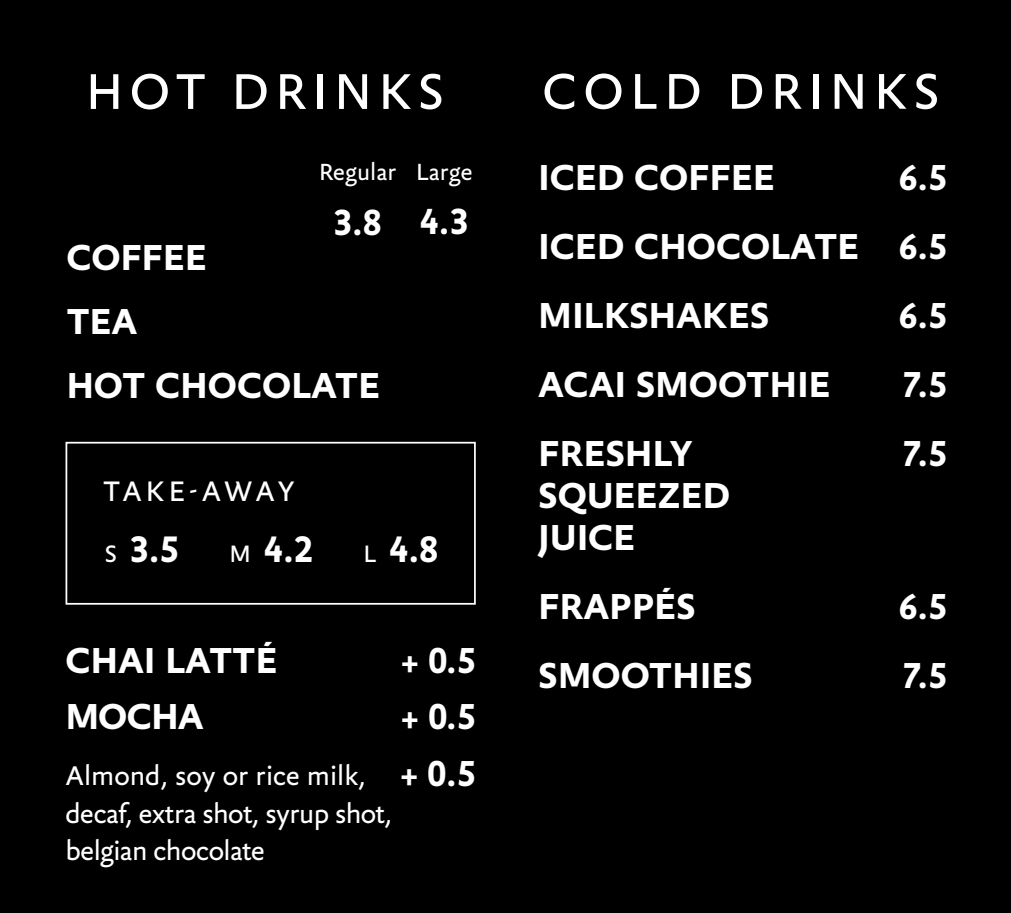
<style>
.page{position:relative;width:1011px;height:913px;background:#000}
.page>*{position:absolute;margin:0;border:0;box-sizing:border-box;transform-origin:0 0}
.t1{font:54.46px "Yoga Sans OT";letter-spacing:.12em;color:#fff}
.t2{font:700 40.04px "Yoga Sans OT";color:#fff}
.t3{font:700 39.45px "Yoga Sans OT";color:#fff}
.t4{font:700 39.2px/69px "Yoga Sans OT";letter-spacing:.01em;color:#fff}
.t5{font:30.59px "Yoga Sans OT";letter-spacing:.08em;color:#fff}
.t6{font:29.29px/37.5px "Yoga Sans OT";letter-spacing:-.02em;color:#fff}
.t7{font:25.38px "Yoga Sans OT";color:#fff}
.s1{font-weight:400;font-size:25.72px}
.s2{font-weight:700;font-size:39.2px}
</style>
<div class="page">
<div style="left:66px;top:442px;width:410px;height:163px;border:2px solid #fff"></div>
<h1 class="t1" style="left:86px;top:63px;width:359px">HOT DRINKS</h1>
<h1 class="t1" style="left:542px;top:63px;width:399px">COLD DRINKS</h1>
<p class="t7" style="left:319px;top:158px;width:79px">Regular</p>
<p class="t3" style="left:333px;top:201px;width:50px">3.8</p>
<p class="t4" style="left:67px;top:226px;width:315px;line-height:64px">COFFEE<br>TEA<br>HOT CHOCOLATE</p>
<p class="t7" style="left:416px;top:158px;width:58px">Large</p>
<p class="t3" style="left:420px;top:201px;width:51px">4.3</p>
<p class="t5" style="left:103px;top:475px;width:193px">TAKE-AWAY</p>
<p class="t2" style="left:105px;top:528px;width:76px"><span class="s1">S</span> 3.5</p>
<p class="t2" style="left:230px;top:528px;width:85px"><span class="s1">M</span> 4.2</p>
<p class="t2" style="left:364px;top:528px;width:77px"><span class="s1">L</span> 4.8</p>
<p class="t4" style="left:66px;top:627px;width:213px">CHAI LATTÉ</p>
<p class="t4" style="left:400px;top:627px;width:78px">+ 0.5</p>
<p class="t4" style="left:66px;top:682px;width:139px">MOCHA</p>
<p class="t4" style="left:400px;top:682px;width:78px">+ 0.5</p>
<p class="t6" style="left:66px;top:757px;width:412px">Almond, soy or rice milk, <span class="s2">+ 0.5 </span>decaf, extra shot, syrup shot, belgian chocolate</p>
<p class="t4" style="left:539px;top:143px;width:237px">ICED COFFEE</p>
<p class="t4" style="left:539px;top:143px;width:411px;text-align:justify;text-indent:360px">6.5<br>ICED CHOCOLATE 6.5<br>MILKSHAKES</p>
<p class="t4" style="left:898px;top:281px;width:51px">6.5</p>
<p class="t4" style="left:539px;top:350px;width:293px">ACAI SMOOTHIE</p>
<p class="t4" style="left:903px;top:350px;width:47px">7.5</p>
<p class="t4" style="left:539px;top:433px;width:193px;line-height:42px">FRESHLY<br>SQUEEZED<br>JUICE</p>
<p class="t4" style="left:903px;top:419px;width:47px">7.5</p>
<p class="t4" style="left:539px;top:572px;width:158px">FRAPPÉS</p>
<p class="t4" style="left:898px;top:572px;width:51px">6.5</p>
<p class="t4" style="left:539px;top:641px;width:215px">SMOOTHIES</p>
<p class="t4" style="left:903px;top:641px;width:47px">7.5</p>
</div>
